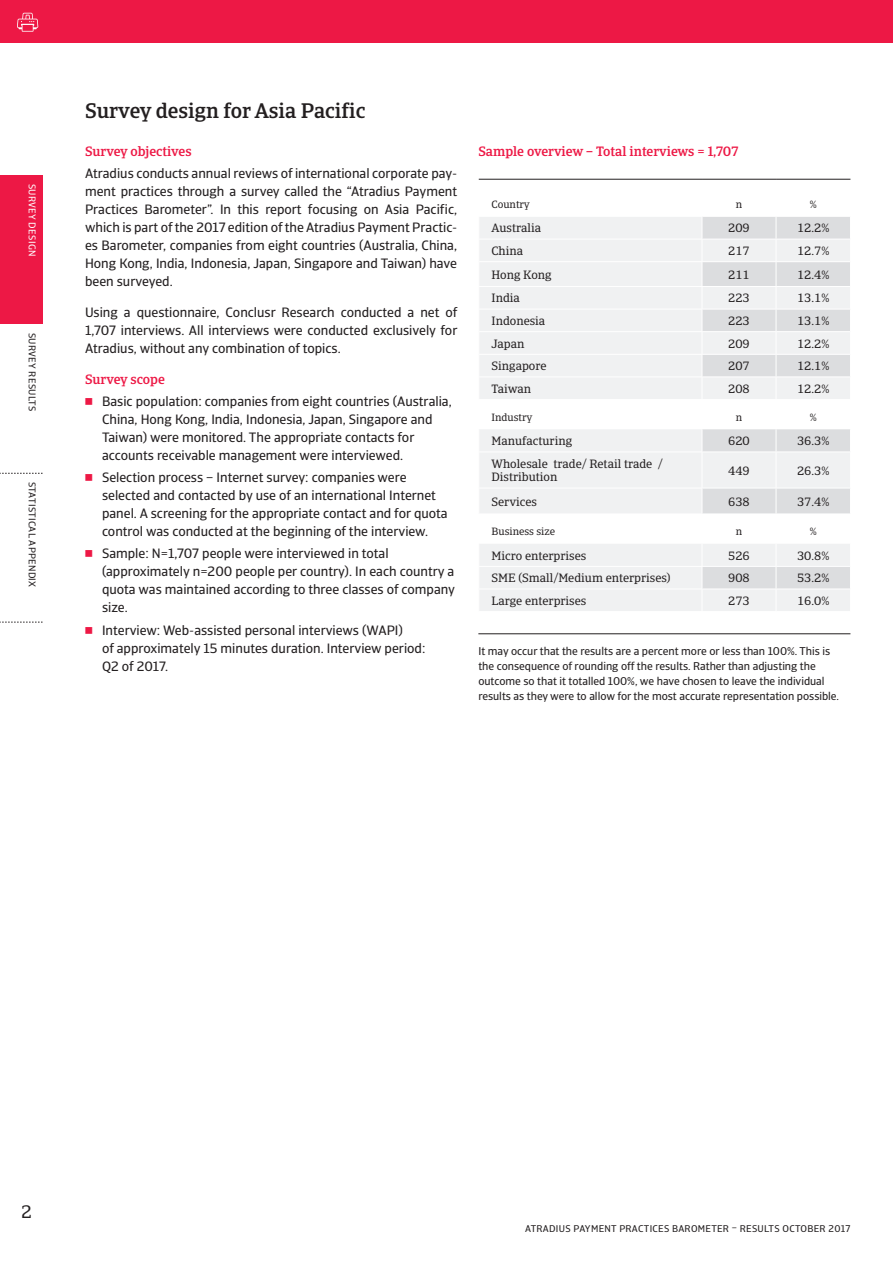
<style>
.page{position:relative;width:893px;height:1263px;background:#fff}
.page>*{position:absolute;margin:0;border:0;box-sizing:border-box;transform-origin:0 0}
.t1{font:500 21px "Catalana";color:#231f20}
.t2{font:18px "Catalana";color:#231f20}
.t3{font:13.5px/18px "Catalana Sans";color:#231f20}
.t4{font:500 13.5px "Catalana";color:#ed1845}
.t5{font:12px/13.5px "Catalana";color:#231f20}
.t6{font:11.25px/15px "Catalana Sans";color:#231f20}
.t7{font:10.5px "Catalana";color:#231f20}
.t8{font:9.75px "Catalana Sans";letter-spacing:.03em;color:#231f20}
.t9{font:9.75px "Catalana Sans";letter-spacing:.03em;color:#fff}
.s1{font-family:"Universal Newswith Comm Pi";color:#ed1845}
</style>
<div class="page">
<div style="left:0;top:0;width:893px;height:43px;background:#ed1845"></div>
<svg style="left:17px;top:13px;width:21px;height:19px"></svg>
<div style="left:0;top:175px;width:43px;height:149px;background:#ed1845"></div>
<svg style="left:0;top:473px;width:43px;height:1px"></svg>
<svg style="left:0;top:622px;width:43px;height:1px"></svg>
<svg style="left:479px;top:429px;width:371px;height:182px;fill:#f0f1f2"></svg>
<svg style="left:702px;top:429px;width:148px;height:160px;fill:#f0f1f2"></svg>
<svg style="left:702px;top:429px;width:1px;height:23px"></svg>
<hr style="left:702px;top:452px;width:1px;height:36px;background:#fff">
<svg style="left:702px;top:544px;width:1px;height:67px"></svg>
<hr style="left:479px;top:179px;width:223px;height:1px;background:#231f20">
<hr style="left:702px;top:179px;width:74px;height:1px;background:#231f20">
<hr style="left:776px;top:179px;width:74px;height:1px;background:#231f20">
<svg style="left:776px;top:429px;width:1px;height:23px"></svg>
<hr style="left:478px;top:452px;width:224px;height:1px;background:#fff">
<hr style="left:702px;top:452px;width:74px;height:1px;background:#fff">
<svg style="left:479px;top:217px;width:371px;height:182px"></svg>
<hr style="left:776px;top:452px;width:75px;height:1px;background:#fff">
<hr style="left:776px;top:452px;width:1px;height:36px;background:#fff">
<hr style="left:702px;top:261px;width:74px;height:1px;background:#fff">
<hr style="left:776px;top:261px;width:75px;height:1px;background:#fff">
<svg style="left:479px;top:488px;width:371px;height:34px"></svg>
<hr style="left:478px;top:566px;width:224px;height:1px;background:#fff">
<hr style="left:702px;top:566px;width:74px;height:1px;background:#fff">
<hr style="left:776px;top:566px;width:75px;height:1px;background:#fff">
<hr style="left:478px;top:589px;width:224px;height:1px;background:#fff">
<hr style="left:702px;top:589px;width:74px;height:1px;background:#fff">
<hr style="left:776px;top:589px;width:75px;height:1px;background:#fff">
<svg style="left:776px;top:544px;width:1px;height:67px"></svg>
<hr style="left:478px;top:633px;width:372px;height:1px;background:#231f20">
<p class="t9" style="left:38px;top:184px;width:74px;rotate:90deg">SURVEY DESIGN</p>
<p class="t8" style="left:38px;top:333px;width:80px;rotate:90deg">SURVEY RESULTS</p>
<p class="t8" style="left:38px;top:482px;width:107px;rotate:90deg">STATISTICAL APPENDIX</p>
<h1 class="t1" style="left:85px;top:98px;width:282px">Survey design for Asia Pacific</h1>
<p class="t4" style="left:85px;top:143px;width:108px">Survey objectives</p>
<p class="t3" style="left:85px;top:164px;width:374px;text-align:justify">Atradius conducts annual reviews of international corporate pay&shy;ment practices through a survey called the “Atradius Payment Practices Barometer”. In this report focusing on Asia Pacific, which is part of the 2017 edition of the Atradius Payment Practic&shy;es Barometer, companies from eight countries (Australia, China, Hong Kong, India, Indonesia, Japan, Singapore and Taiwan) have been surveyed.</p>
<p class="t3" style="left:85px;top:303px;width:374px;text-align:justify">Using a questionnaire, Conclusr Research conducted a net of 1,707 interviews. All interviews were conducted exclusively for Atradius, without any combination of topics.</p>
<p class="t4" style="left:85px;top:371px;width:81px">Survey scope</p>
<p class="t3" style="left:102px;top:392px;width:351px;text-indent:-17px"><span class="s1">7</span> Basic population: companies from eight countries (Australia, China, Hong Kong, India, Indonesia, Japan, Singapore and Taiwan) were monitored. The appropriate contacts for accounts receivable management were interviewed.</p>
<p class="t3" style="left:102px;top:468px;width:347px;text-indent:-17px"><span class="s1">7</span> Selection process – Internet survey: companies were selected and contacted by use of an international Internet panel. A screening for the appropriate contact and for quota control was conducted at the beginning of the interview.</p>
<p class="t3" style="left:102px;top:545px;width:355px;text-indent:-17px"><span class="s1">7</span> Sample: N=1,707 people were interviewed in total (approximately n=200 people per country). In each country a quota was maintained according to three classes of company size.</p>
<p class="t3" style="left:102px;top:621px;width:325px;text-indent:-17px"><span class="s1">7</span> Interview: Web-assisted personal interviews (WAPI)<br>of approximately 15 minutes duration. Interview period:<br>Q2 of 2017.</p>
<p class="t4" style="left:478px;top:143px;width:261px">Sample overview – Total interviews = 1,707</p>
<p class="t7" style="left:491px;top:198px;width:40px">Country</p>
<p class="t7" style="left:736px;top:198px;width:8px">n</p>
<p class="t7" style="left:810px;top:198px;width:8px">%</p>
<p class="t5" style="left:491px;top:222px;width:51px">Australia</p>
<p class="t5" style="left:728px;top:222px;width:23px">209</p>
<p class="t5" style="left:797px;top:222px;width:34px">12.2%</p>
<p class="t5" style="left:491px;top:244px;width:33px">China</p>
<p class="t5" style="left:728px;top:244px;width:23px">217</p>
<p class="t5" style="left:797px;top:244px;width:34px">12.7%</p>
<p class="t5" style="left:491px;top:268px;width:62px">Hong Kong</p>
<p class="t5" style="left:728px;top:268px;width:23px">211</p>
<p class="t5" style="left:797px;top:268px;width:34px">12.4%</p>
<p class="t5" style="left:491px;top:292px;width:30px">India</p>
<p class="t5" style="left:728px;top:292px;width:23px">223</p>
<p class="t5" style="left:797px;top:292px;width:34px">13.1%</p>
<p class="t5" style="left:491px;top:314px;width:55px">Indonesia</p>
<p class="t5" style="left:728px;top:314px;width:23px">223</p>
<p class="t5" style="left:797px;top:314px;width:34px">13.1%</p>
<p class="t5" style="left:491px;top:337px;width:34px">Japan</p>
<p class="t5" style="left:728px;top:337px;width:23px">209</p>
<p class="t5" style="left:797px;top:337px;width:34px">12.2%</p>
<p class="t5" style="left:491px;top:359px;width:57px">Singapore</p>
<p class="t5" style="left:728px;top:359px;width:23px">207</p>
<p class="t5" style="left:797px;top:359px;width:34px">12.1%</p>
<p class="t5" style="left:491px;top:382px;width:41px">Taiwan</p>
<p class="t5" style="left:728px;top:382px;width:23px">208</p>
<p class="t5" style="left:797px;top:382px;width:34px">12.2%</p>
<p class="t7" style="left:491px;top:411px;width:43px">Industry</p>
<p class="t7" style="left:736px;top:411px;width:8px">n</p>
<p class="t7" style="left:810px;top:411px;width:8px">%</p>
<p class="t5" style="left:491px;top:434px;width:82px">Manufacturing</p>
<p class="t5" style="left:728px;top:434px;width:23px">620</p>
<p class="t5" style="left:797px;top:434px;width:34px">36.3%</p>
<p class="t5" style="left:491px;top:457px;width:173px">Wholesale trade/ Retail trade /<br>Distribution</p>
<p class="t5" style="left:728px;top:464px;width:23px">449</p>
<p class="t5" style="left:797px;top:464px;width:34px">26.3%</p>
<p class="t5" style="left:491px;top:495px;width:47px">Services</p>
<p class="t5" style="left:728px;top:495px;width:23px">638</p>
<p class="t5" style="left:797px;top:495px;width:34px">37.4%</p>
<p class="t7" style="left:491px;top:525px;width:65px">Business size</p>
<p class="t7" style="left:736px;top:525px;width:8px">n</p>
<p class="t7" style="left:810px;top:525px;width:8px">%</p>
<p class="t5" style="left:491px;top:549px;width:96px">Micro enterprises</p>
<p class="t5" style="left:728px;top:549px;width:23px">526</p>
<p class="t5" style="left:797px;top:549px;width:34px">30.8%</p>
<p class="t5" style="left:491px;top:571px;width:180px">SME (Small/Medium enterprises)</p>
<p class="t5" style="left:728px;top:571px;width:23px">908</p>
<p class="t5" style="left:797px;top:571px;width:34px">53.2%</p>
<p class="t5" style="left:491px;top:594px;width:96px">Large enterprises</p>
<p class="t5" style="left:728px;top:594px;width:23px">273</p>
<p class="t5" style="left:797px;top:594px;width:34px">16.0%</p>
<p class="t6" style="left:478px;top:644px;width:362px">It may occur that the results are a percent more or less than 100%. This is the consequence of rounding off the results. Rather than adjusting the outcome so that it totalled 100%, we have chosen to leave the individual results as they were to allow for the most accurate representation possible.</p>
<h2 class="t2" style="left:21px;top:1201px;width:12px">2</h2>
<p class="t8" style="left:525px;top:1223px;width:327px">ATRADIUS PAYMENT PRACTICES BAROMETER – RESULTS OCTOBER 2017</p>
</div>
